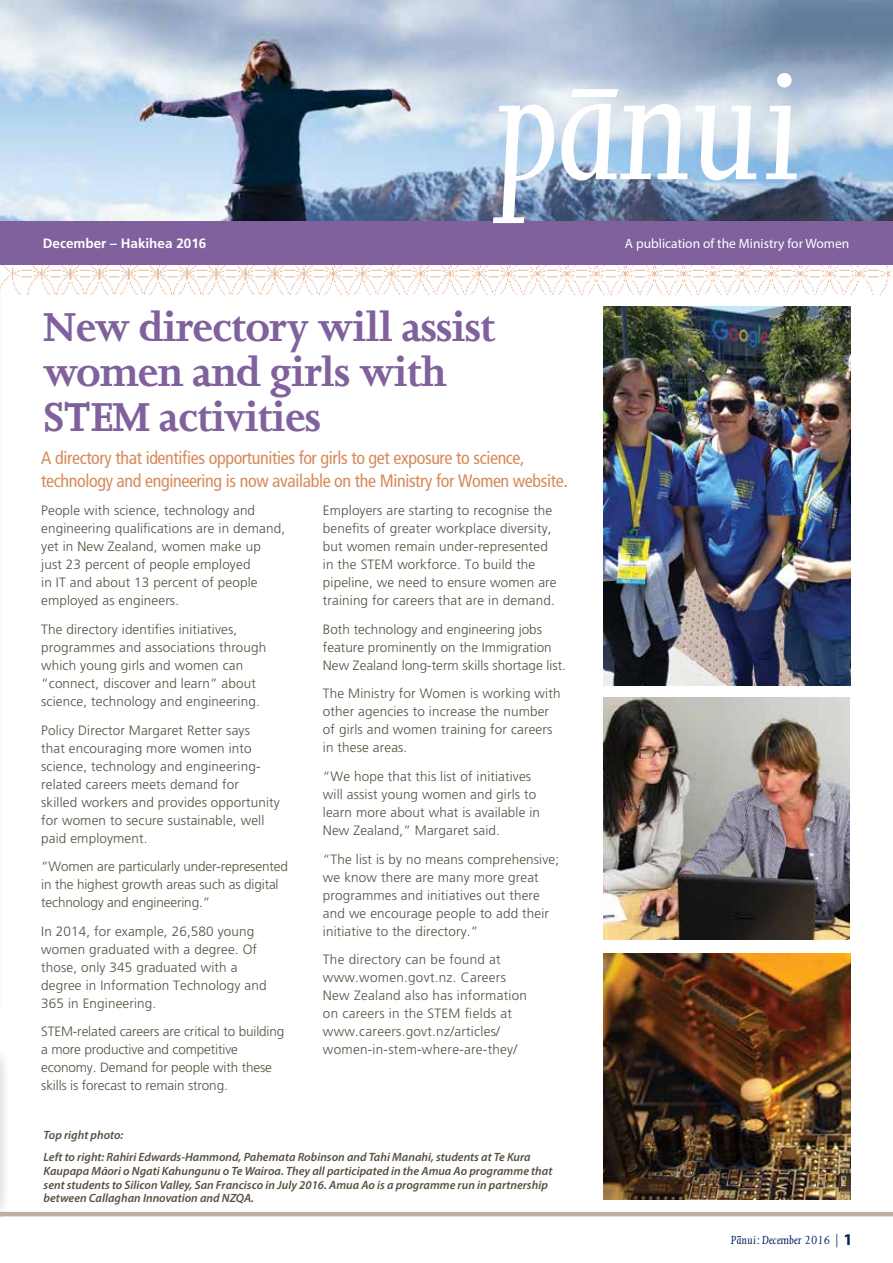
<style>
.page{position:relative;width:893px;height:1263px;background:#fff}
.page>*{position:absolute;margin:0;border:0;box-sizing:border-box;transform-origin:0 0}
.t1{font:italic 180px "Joanna";color:#fff}
.t2{font:700 46.5px/45px "Joanna";letter-spacing:-.02em;color:#80619d}
.t3{font:condensed 18px/22.5px "Frutiger";letter-spacing:-.02em;color:#d88b5a}
.t4{font:300 13.5px/18px "Frutiger";letter-spacing:.01em;color:#584f41}
.t5{font:300 13.5px/18px "Frutiger";letter-spacing:-.01em;color:#584f41}
.t6{font:13.5px "Myriad Pro";color:#fff}
.t7{font:italic 13.5px "Joanna";color:#00215b}
.t8{font:700 13.5px "Frutiger";color:#fff}
.t9{font:italic 600 12px/13.6px "Myriad Pro";color:#584f41}
.s1{font-family:"Myriad Pro";font-weight:700;font-style:normal;font-size:16.5px}
</style>
<div class="page">
<div style="left:0;top:1044px;width:10px;height:178px;background:#000;opacity:.4"></div>
<hr style="left:0;top:1212px;width:893px;height:4px;background:#bdb2a2">
<img style="left:0;top:0;width:893px;height:221px">
<img style="left:0;top:265px;width:893px;height:29px">
<div style="left:0;top:221px;width:893px;height:44px;background:#80619d"></div>
<svg style="left:102px;top:1167px;width:5px;height:8px"></svg>
<img style="left:604px;top:953px;width:246px;height:247px">
<img style="left:603px;top:306px;width:248px;height:379px">
<img style="left:603px;top:697px;width:246px;height:243px">
<h1 class="t1" style="left:495px;top:28px;width:312px">p-anui</h1>
<p class="t8" style="left:43px;top:235px;width:165px">December – Hakihea 2016</p>
<p class="t6" style="left:625px;top:235px;width:226px">A publication of the Ministry for Women</p>
<h2 class="t2" style="left:43px;top:305px;width:454px">New directory will assist women and girls with<br>STEM activities</h2>
<h3 class="t3" style="left:41px;top:447px;width:528px">A directory that identifies opportunities for girls to get exposure to science, technology and engineering is now available on the Ministry for Women website.</h3>
<p class="t4" style="left:41px;top:502px;width:245px">People with science, technology and engineering qualifications are in demand, yet in New Zealand, women make up<br>just 23 percent of people employed<br>in IT and about 13 percent of people employed as engineers.</p>
<p class="t4" style="left:41px;top:620px;width:227px">The directory identifies initiatives, programmes and associations through which young girls and women can “connect, discover and learn” about science, technology and engineering.</p>
<p class="t4" style="left:41px;top:721px;width:240px">Policy Director Margaret Retter says<br>that encouraging more women into science, technology and engineering&shy;related careers meets demand for<br>skilled workers and provides opportunity for women to secure sustainable, well paid employment.</p>
<p class="t5" style="left:41px;top:858px;width:248px">“Women are particularly under-represented in the highest growth areas such as digital technology and engineering.”</p>
<p class="t4" style="left:41px;top:922px;width:227px">In 2014, for example, 26,580 young women graduated with a degree. Of those, only 345 graduated with a degree in Information Technology and<br>365 in Engineering.</p>
<p class="t5" style="left:41px;top:1023px;width:245px">STEM-related careers are critical to building a more productive and competitive economy. Demand for people with these skills is forecast to remain strong.</p>
<p class="t4" style="left:323px;top:502px;width:235px">Employers are starting to recognise the benefits of greater workplace diversity, but women remain under-represented in the STEM workforce. To build the pipeline, we need to ensure women are training for careers that are in demand.</p>
<p class="t4" style="left:323px;top:620px;width:245px">Both technology and engineering jobs feature prominently on the Immigration<br>New Zealand long-term skills shortage list.</p>
<p class="t4" style="left:323px;top:685px;width:239px">The Ministry for Women is working with other agencies to increase the number of girls and women training for careers in these areas.</p>
<p class="t4" style="left:323px;top:767px;width:219px">“We hope that this list of initiatives will assist young women and girls to learn more about what is available in New Zealand,” Margaret said.</p>
<p class="t4" style="left:323px;top:850px;width:238px">“The list is by no means comprehensive; we know there are many more great programmes and initiatives out there and we encourage people to add their initiative to the directory.”</p>
<p class="t4" style="left:323px;top:951px;width:206px">The directory can be found at www.women.govt.nz. Careers<br>New Zealand also has information on careers in the STEM fields at www.careers.govt.nz/articles/ women-in-stem-where-are-they/</p>
<p class="t9" style="left:44px;top:1124px;width:489px;line-height:22px">Top right photo:<br>Left to right: Rahiri Edwards-Hammond, Pahemata Robinson and Tahi Manahi, students at Te Kura</p>
<p class="t9" style="left:44px;top:1164px;width:510px">Kaupapa M ori o Ngati Kahungunu o Te Wairoa. They all participated in the Amua Ao programme that sent students to Silicon Valley, San Francisco in July 2016. Amua Ao is a programme run in partnership between Callaghan Innovation and NZQA.</p>
<p class="t7" style="left:731px;top:1232px;width:123px">P¯anui: December 2016 | <span class="s1">1</span></p>
</div>
